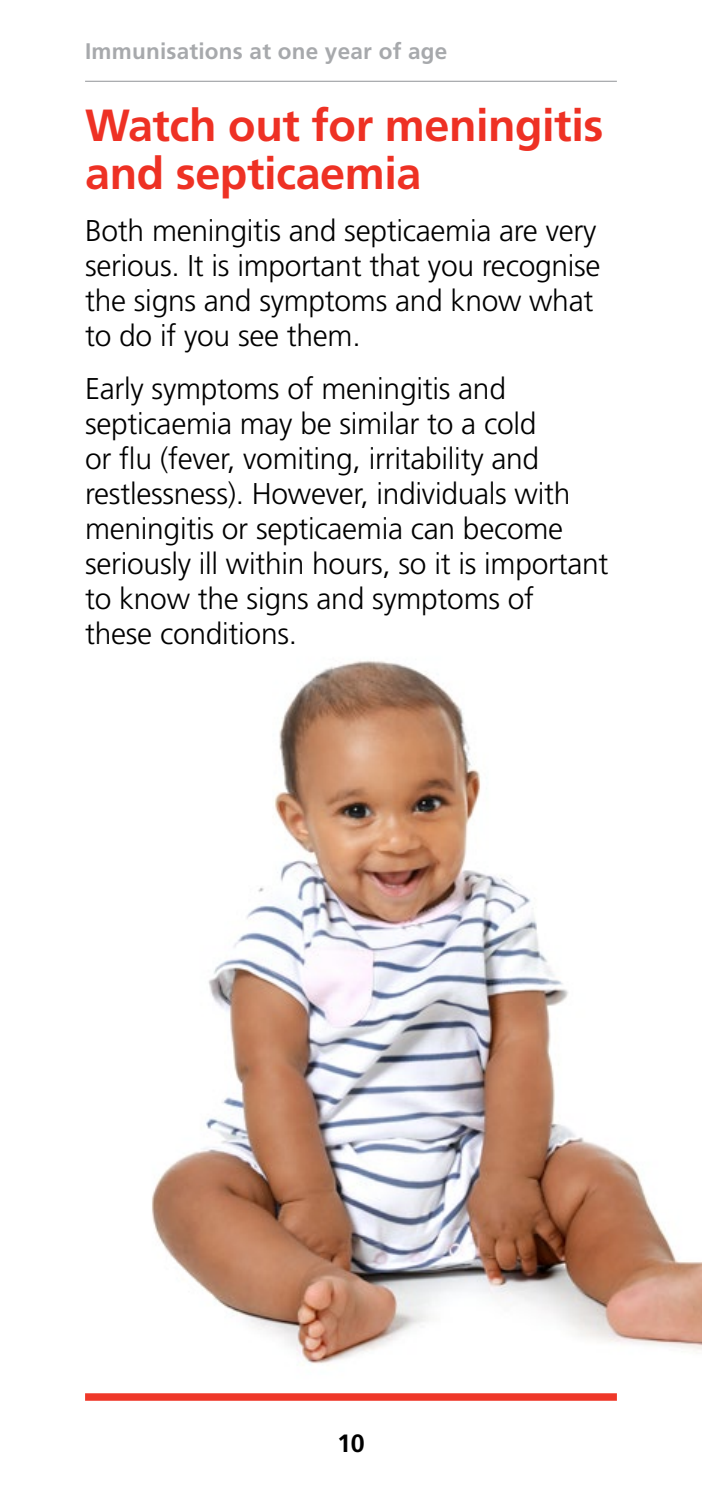
<style>
.page{position:relative;width:702px;height:1489px;background:#fff}
.page>*{position:absolute;margin:0;border:0;box-sizing:border-box;transform-origin:0 0}
.t1{font:700 45px/47.5px "Frutiger";letter-spacing:-.01em;color:#ee3124}
.t2{font:300 30px/35px "Frutiger";letter-spacing:-.01em;color:#000}
.t3{font:700 25px "Frutiger";color:#000}
.t4{font:700 22.5px "Frutiger";letter-spacing:.01em;color:#a7a9ac}
</style>
<div class="page">
<hr style="left:85px;top:81px;width:532px;height:1px;background:#a7a9ac">
<img style="left:85px;top:660px;width:617px;height:741px">
<p class="t4" style="left:85px;top:38px;width:364px">Immunisations at one year of age</p>
<p class="t1" style="left:85px;top:102px;width:520px">Watch out for meningitis and septicaemia</p>
<p class="t2" style="left:85px;top:213px;width:517px">Both meningitis and septicaemia are very serious. It is important that you recognise the signs and symptoms and know what to do if you see them.</p>
<p class="t2" style="left:85px;top:371px;width:525px">Early symptoms of meningitis and septicaemia may be similar to a cold<br>or flu (fever, vomiting, irritability and restlessness). However, individuals with meningitis or septicaemia can become seriously ill within hours, so it is important to know the signs and symptoms of these conditions.</p>
<p class="t3" style="left:337px;top:1428px;width:29px">10</p>
</div>
